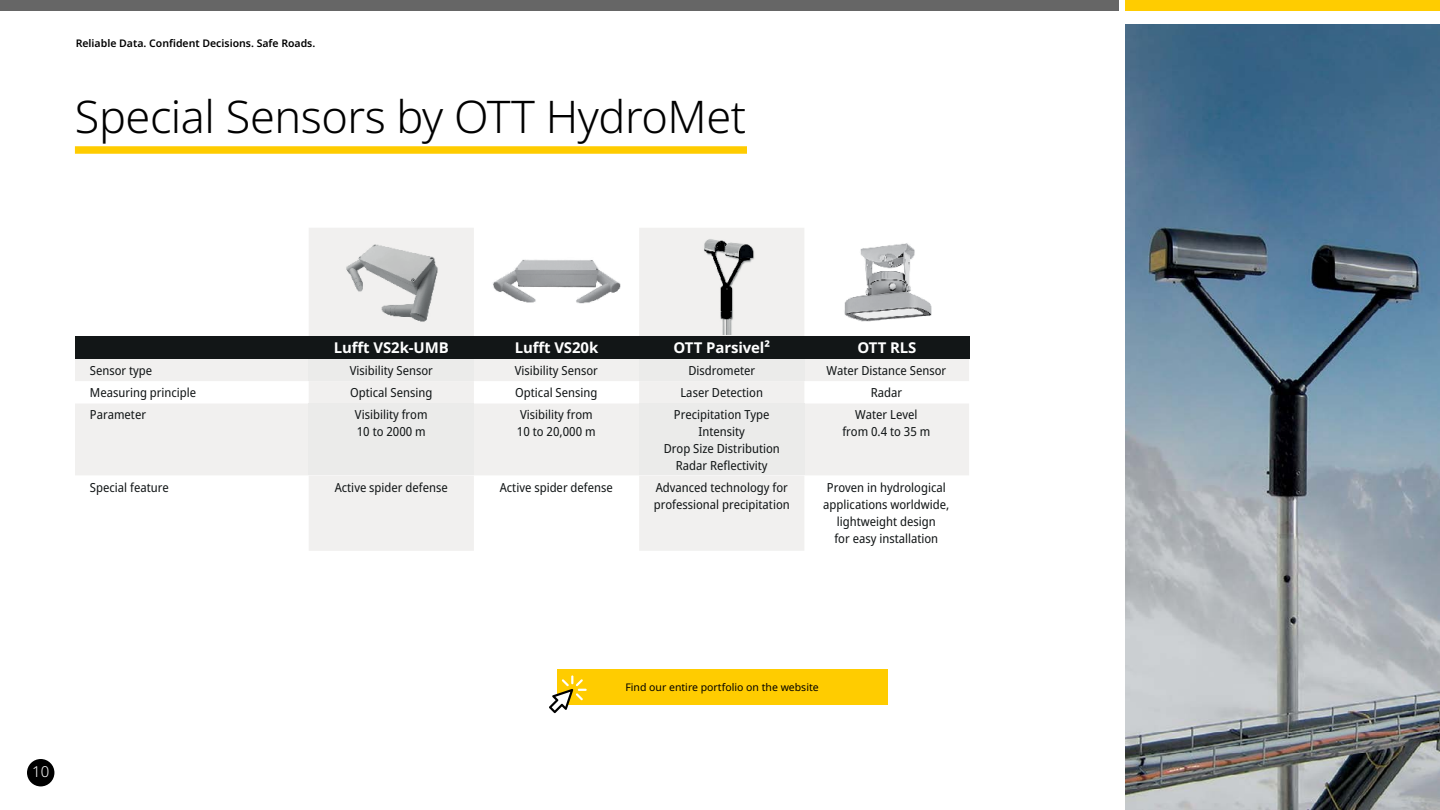
<style>
.page{position:relative;width:1440px;height:810px;background:#fff}
.page>*{position:absolute;margin:0;border:0;box-sizing:border-box;transform-origin:0 0}
.t1{font:300 45px "Noto Sans";letter-spacing:-.01em;color:#000}
.t2{font:300 15px "Noto Sans";color:#fff}
.t3{font:700 14.92px "Noto Sans";letter-spacing:-.005em;color:#fff}
.t4{font:semi-condensed 12.52px/22.4px "Noto Sans";color:#121617;text-align:center}
.t5{font:600 10.5px "Noto Sans";color:#000}
.t6{font:10.5px "Noto Sans";color:#000}
</style>
<div class="page">
<div style="left:0;top:0;width:1118px;height:10px;background:#666"></div>
<div style="left:1126px;top:0;width:314px;height:10px;background:#fc0"></div>
<div style="left:75px;top:146px;width:672px;height:8px;background:#fc0"></div>
<img style="left:1126px;top:25px;width:314px;height:785px">
<div style="left:557px;top:670px;width:330px;height:35px;background:#fc0"></div>
<svg style="left:549px;top:675px;width:38px;height:38px"></svg>
<div style="left:75px;top:359px;width:894px;height:22px;background:#f1f0ef"></div>
<div style="left:75px;top:404px;width:894px;height:71px;background:#f1f0ef"></div>
<div style="left:639px;top:228px;width:165px;height:323px;background:#f1f0ef"></div>
<div style="left:639px;top:359px;width:165px;height:22px;background:#ebebea"></div>
<div style="left:639px;top:404px;width:165px;height:71px;background:#ebebea"></div>
<div style="left:309px;top:228px;width:165px;height:323px;background:#f1f0ef"></div>
<div style="left:309px;top:359px;width:165px;height:22px;background:#ebebea"></div>
<div style="left:309px;top:404px;width:165px;height:71px;background:#ebebea"></div>
<div style="left:75px;top:336px;width:894px;height:23px;background:#121617"></div>
<img style="left:493px;top:259px;width:128px;height:45px">
<img style="left:329px;top:242px;width:124px;height:81px">
<img style="left:653px;top:235px;width:140px;height:100px">
<img style="left:844px;top:243px;width:88px;height:79px">
<div style="left:27px;top:759px;width:27px;height:27px;background:#000;border-radius:50%"></div>
<p class="t5" style="left:76px;top:36px;width:241px">Reliable Data. Confident Decisions. Safe Roads.</p>
<h1 class="t1" style="left:75px;top:85px;width:673px">Special Sensors by OTT HydroMet</h1>
<p class="t4" style="left:90px;top:359px;width:108px;text-align:left">Sensor type<br>Measuring principle<br>Parameter</p>
<p class="t4" style="left:90px;top:477px;width:80px">Special feature</p>
<p class="t2" style="left:32px;top:761px;width:19px">10</p>
<p class="t3" style="left:334px;top:337px;width:116px">Lufft VS2k-UMB</p>
<p class="t3" style="left:515px;top:337px;width:85px">Lufft VS20k</p>
<p class="t3" style="left:674px;top:337px;width:98px">OTT Parsivel²</p>
<p class="t3" style="left:858px;top:337px;width:60px">OTT RLS</p>
<p class="t4" style="left:350px;top:359px;width:85px">Visibility Sensor<br>Optical Sensing<br>Visibility from</p>
<p class="t4" style="left:357px;top:421px;width:71px">10 to 2000 m</p>
<p class="t4" style="left:335px;top:477px;width:115px">Active spider defense</p>
<p class="t4" style="left:515px;top:359px;width:85px">Visibility Sensor<br>Optical Sensing<br>Visibility from</p>
<p class="t4" style="left:517px;top:421px;width:80px">10 to 20,000 m</p>
<p class="t4" style="left:500px;top:477px;width:115px">Active spider defense</p>
<p class="t4" style="left:674px;top:359px;width:97px">Disdrometer<br>Laser Detection<br>Precipitation Type</p>
<p class="t4" style="left:664px;top:424px;width:118px;line-height:16.9px">Intensity<br>Drop Size Distribution<br>Radar Reflectivity</p>
<p class="t4" style="left:654px;top:480px;width:138px;line-height:16.9px;text-align:left">Advanced technology for professional precipitation</p>
<p class="t4" style="left:826px;top:359px;width:121px">Water Distance Sensor<br>Radar<br>Water Level</p>
<p class="t4" style="left:842px;top:421px;width:89px">from 0.4 to 35 m</p>
<p class="t4" style="left:823px;top:480px;width:128px;line-height:16.9px">Proven in hydrological applications worldwide, lightweight design<br>for easy installation</p>
<p class="t6" style="left:625px;top:679px;width:195px">Find our entire portfolio on the website</p>
</div>
